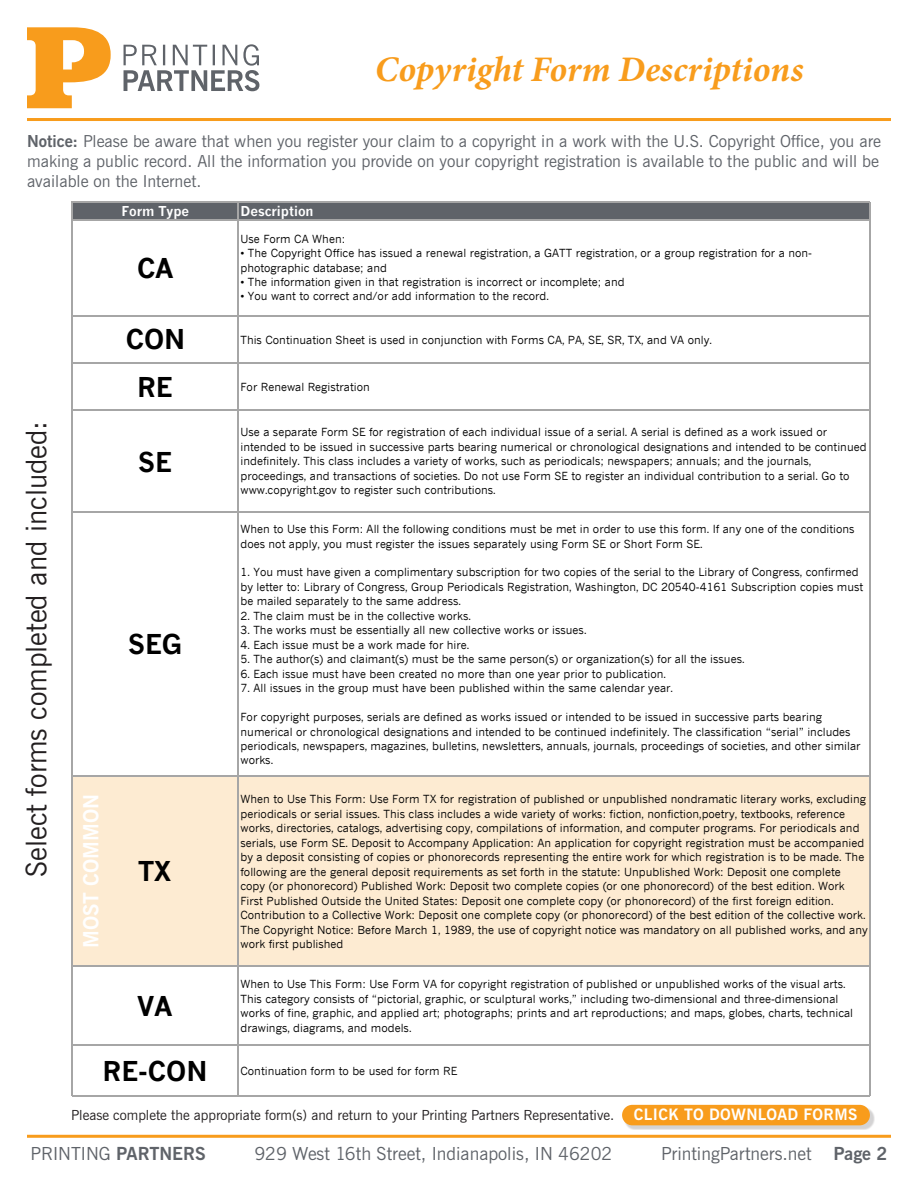
<style>
.page{position:relative;width:918px;height:1188px;background:#fff}
.page>*{position:absolute;margin:0;border:0;box-sizing:border-box;transform-origin:0 0}
.t1{font:italic 700 36px "Minion Pro";letter-spacing:.005em;color:#f89c1c}
.t2{font:28.5px "News Gothic";color:#231f20}
.t3{font:700 26.7px "News Gothic";color:#000}
.t4{font:700 21px "News Gothic";color:#fff}
.t5{font:18px "News Gothic";color:#5f6369}
.t6{font:16.5px/19.8px "News Gothic";color:#5f6369}
.t7{font:700 15.75px "News Gothic";letter-spacing:.02em;color:#fff}
.t8{font:13.95px "News Gothic";color:#231f20}
.t9{font:700 13.35px "News Gothic";color:#fff}
.t10{font:11.1px/14.4px "News Gothic";color:#000}
.s1{font-weight:700}
</style>
<div class="page">
<svg style="left:27px;top:27px;width:84px;height:81px"></svg>
<svg style="left:124px;top:44px;width:135px;height:47px"></svg>
<hr style="left:27px;top:118px;width:864px;height:3px;background:#f89c1c">
<hr style="left:27px;top:1135px;width:864px;height:3px;background:#f89c1c">
<div style="left:71px;top:202px;width:799px;height:18px;background:#5f6369"></div>
<div style="left:72px;top:777px;width:797px;height:190px;background:#fdebd2"></div>
<hr style="left:71px;top:201px;width:1px;height:895px;background:#a6a6a6">
<hr style="left:237px;top:203px;width:1px;height:893px;background:#a6a6a6">
<hr style="left:869px;top:203px;width:1px;height:893px;background:#a6a6a6">
<hr style="left:72px;top:201px;width:798px;height:2px;background:#a6a6a6">
<hr style="left:72px;top:219px;width:798px;height:1px;background:#a6a6a6">
<hr style="left:72px;top:315px;width:798px;height:1px;background:#a6a6a6">
<hr style="left:72px;top:363px;width:798px;height:1px;background:#a6a6a6">
<hr style="left:72px;top:410px;width:798px;height:1px;background:#a6a6a6">
<hr style="left:72px;top:512px;width:798px;height:1px;background:#a6a6a6">
<hr style="left:72px;top:776px;width:798px;height:1px;background:#a6a6a6">
<hr style="left:72px;top:966px;width:798px;height:1px;background:#a6a6a6">
<hr style="left:72px;top:1045px;width:798px;height:1px;background:#a6a6a6">
<hr style="left:72px;top:1095px;width:798px;height:1px;background:#a6a6a6">
<div style="left:624px;top:1107px;width:251px;height:23px;background:#231f20;opacity:.2"></div>
<div style="left:622px;top:1105px;width:248px;height:20px;background:#f89c1c;border-radius:10px"></div>
<h1 class="t1" style="left:375px;top:43px;width:430px">Copyright Form Descriptions</h1>
<p class="t6" style="left:27px;top:132px;width:855px"><span class="s1">Notice:</span> Please be aware that when you register your claim to a copyright in a work with the U.S. Copyright Office, you are making a public record. All the information you provide on your copyright registration is available to the public and will be available on the Internet.</p>
<p class="t9" style="left:121px;top:203px;width:69px">Form Type</p>
<p class="t9" style="left:240px;top:203px;width:75px">Description</p>
<h3 class="t3" style="left:137px;top:251px;width:38px">CA</h3>
<p class="t10" style="left:240px;top:231px;width:106px">Use Form CA When:</p>
<p class="t10" style="left:240px;top:246px;width:573px">• The Copyright Office has issued a renewal registration, a GATT registration, or a group registration for a non&shy;photographic database; and</p>
<p class="t10" style="left:240px;top:275px;width:386px">• The information given in that registration is incorrect or incomplete; and</p>
<p class="t10" style="left:240px;top:289px;width:310px">• You want to correct and/or add information to the record.</p>
<h2 class="t2" style="left:18px;top:877px;width:457px;rotate:-90deg">Select forms completed and included:</h2>
<h3 class="t3" style="left:126px;top:323px;width:61px">CON</h3>
<p class="t10" style="left:240px;top:332px;width:473px">This Continuation Sheet is used in conjunction with Forms CA, PA, SE, SR, TX, and VA only.</p>
<h3 class="t3" style="left:137px;top:371px;width:37px">RE</h3>
<p class="t10" style="left:240px;top:379px;width:131px">For Renewal Registration</p>
<h3 class="t3" style="left:138px;top:445px;width:35px">SE</h3>
<h3 class="t3" style="left:128px;top:628px;width:56px">SEG</h3>
<h3 class="t4" style="left:77px;top:948px;width:156px;rotate:-90deg">MOST COMMON</h3>
<h3 class="t3" style="left:138px;top:855px;width:35px">TX</h3>
<h3 class="t3" style="left:137px;top:989px;width:37px">VA</h3>
<p class="t10" style="left:240px;top:425px;width:628px">Use a separate Form SE for registration of each individual issue of a serial. A serial is defined as a work issued or intended to be issued in successive parts bearing numerical or chronological designations and intended to be continued indefinitely. This class includes a variety of works, such as periodicals; newspapers; annuals; and the journals, proceedings, and transactions of societies. Do not use Form SE to register an individual contribution to a serial. Go to www.copyright.gov to register such contributions.</p>
<p class="t10" style="left:240px;top:522px;width:616px">When to Use this Form: All the following conditions must be met in order to use this form. If any one of the conditions does not apply, you must register the issues separately using Form SE or Short Form SE.</p>
<p class="t10" style="left:240px;top:565px;width:624px">1. You must have given a complimentary subscription for two copies of the serial to the Library of Congress, confirmed by letter to: Library of Congress, Group Periodicals Registration, Washington, DC 20540-4161 Subscription copies must be mailed separately to the same address.</p>
<p class="t10" style="left:240px;top:608px;width:232px">2. The claim must be in the collective works.</p>
<p class="t10" style="left:240px;top:623px;width:348px">3. The works must be essentially all new collective works or issues.</p>
<p class="t10" style="left:240px;top:637px;width:230px">4. Each issue must be a work made for hire.</p>
<p class="t10" style="left:240px;top:652px;width:506px">5. The author(s) and claimant(s) must be the same person(s) or organization(s) for all the issues.</p>
<p class="t10" style="left:240px;top:666px;width:427px">6. Each issue must have been created no more than one year prior to publication.</p>
<p class="t10" style="left:240px;top:681px;width:434px">7. All issues in the group must have been published within the same calendar year.</p>
<p class="t10" style="left:240px;top:710px;width:622px">For copyright purposes, serials are defined as works issued or intended to be issued in successive parts bearing numerical or chronological designations and intended to be continued indefinitely. The classification “serial” includes periodicals, newspapers, magazines, bulletins, newsletters, annuals, journals, proceedings of societies, and other similar works.</p>
<p class="t10" style="left:240px;top:792px;width:629px">When to Use This Form: Use Form TX for registration of published or unpublished nondramatic literary works, excluding periodicals or serial issues. This class includes a wide variety of works: fiction, nonfiction,poetry, textbooks, reference works, directories, catalogs, advertising copy, compilations of information, and computer programs. For periodicals and serials, use Form SE. Deposit to Accompany Application: An application for copyright registration must be accompanied by a deposit consisting of copies or phonorecords representing the entire work for which registration is to be made. The following are the general deposit requirements as set forth in the statute: Unpublished Work: Deposit one complete copy (or phonorecord) Published Work: Deposit two complete copies (or one phonorecord) of the best edition. Work First Published Outside the United States: Deposit one complete copy (or phonorecord) of the first foreign edition.<br>Contribution to a Collective Work: Deposit one complete copy (or phonorecord) of the best edition of the collective work.<br>The Copyright Notice: Before March 1, 1989, the use of copyright notice was mandatory on all published works, and any work first published</p>
<p class="t10" style="left:240px;top:977px;width:614px">When to Use This Form: Use Form VA for copyright registration of published or unpublished works of the visual arts.<br>This category consists of “pictorial, graphic, or sculptural works,” including two-dimensional and three-dimensional works of fine, graphic, and applied art; photographs; prints and art reproductions; and maps, globes, charts, technical drawings, diagrams, and models.</p>
<h3 class="t3" style="left:103px;top:1054px;width:107px">RE-CON</h3>
<p class="t10" style="left:240px;top:1064px;width:218px">Continuation form to be used for form RE</p>
<p class="t8" style="left:71px;top:1106px;width:545px">Please complete the appropriate form(s) and return to your Printing Partners Representative.</p>
<h3 class="t7" style="left:634px;top:1104px;width:225px">CLICK TO DOWNLOAD FORMS</h3>
<h3 class="t5" style="left:30px;top:1142px;width:177px">PRINTING <span class="s1">PARTNERS</span></h3>
<h3 class="t5" style="left:254px;top:1142px;width:360px">929 West 16th Street, Indianapolis, IN 46202</h3>
<h3 class="t5" style="left:661px;top:1142px;width:228px">PrintingPartners.net <span class="s1">Page 2</span></h3>
</div>
